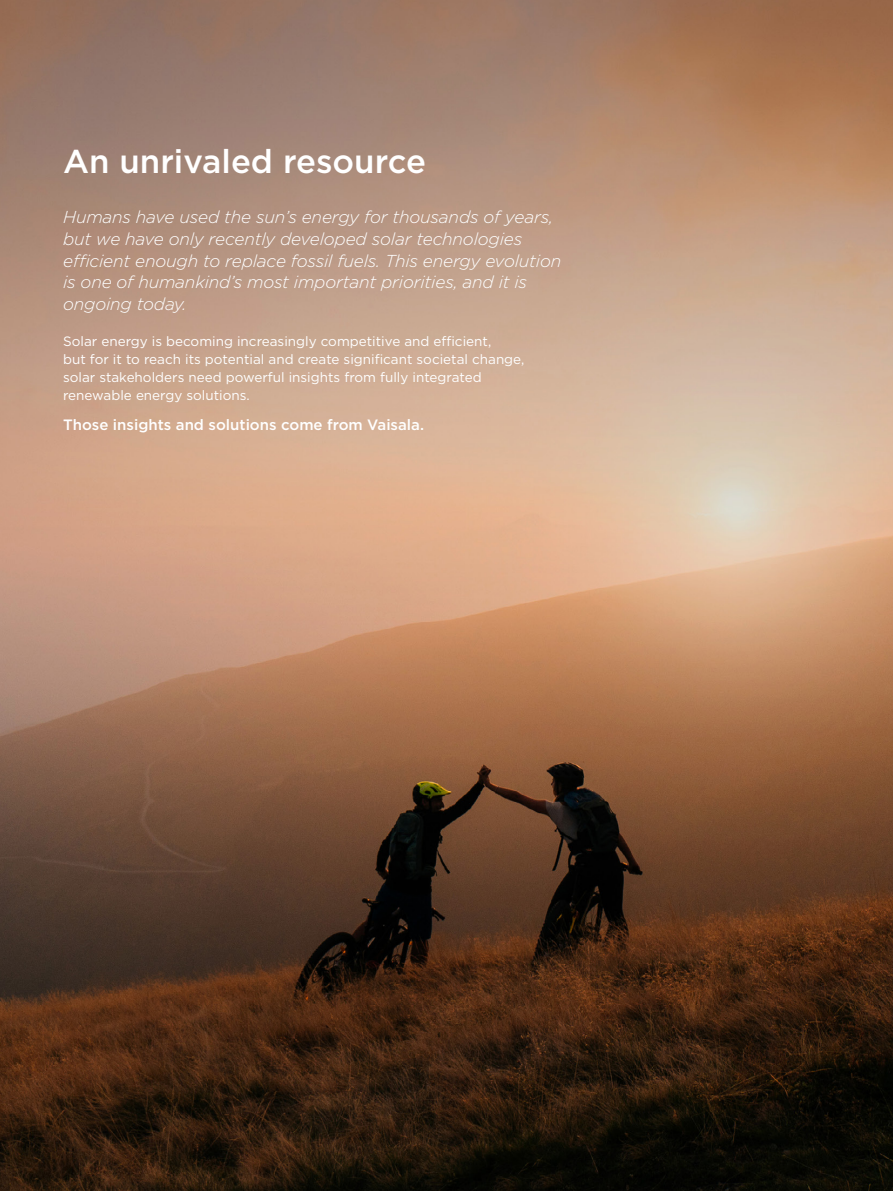
<style>
.page{position:relative;width:893px;height:1191px;background:#fff}
.page>*{position:absolute;margin:0;border:0;box-sizing:border-box;transform-origin:0 0}
.t1{font:500 33px "Gotham";color:#fff}
.t2{font:italic 300 17.25px/21.8px "Gotham";letter-spacing:-.01em;color:#fff}
.t3{font:500 15px "Gotham";color:#fff}
.t4{font:13.5px/18px "Gotham";color:#fff}
</style>
<div class="page">
<img style="left:0;top:0;width:893px;height:1191px">
<h1 class="t1" style="left:63px;top:140px;width:364px">An unrivaled resource</h1>
<p class="t2" style="left:63px;top:206px;width:500px">Humans have used the sun’s energy for thousands of years, but we have only recently developed solar technologies efficient enough to replace fossil fuels. This energy evolution is one of humankind’s most important priorities, and it is ongoing today.</p>
<p class="t4" style="left:63px;top:332px;width:463px">Solar energy is becoming increasingly competitive and efficient,<br>but for it to reach its potential and create significant societal change, solar stakeholders need powerful insights from fully integrated renewable energy solutions.</p>
<p class="t3" style="left:63px;top:415px;width:362px">Those insights and solutions come from Vaisala.</p>
</div>
